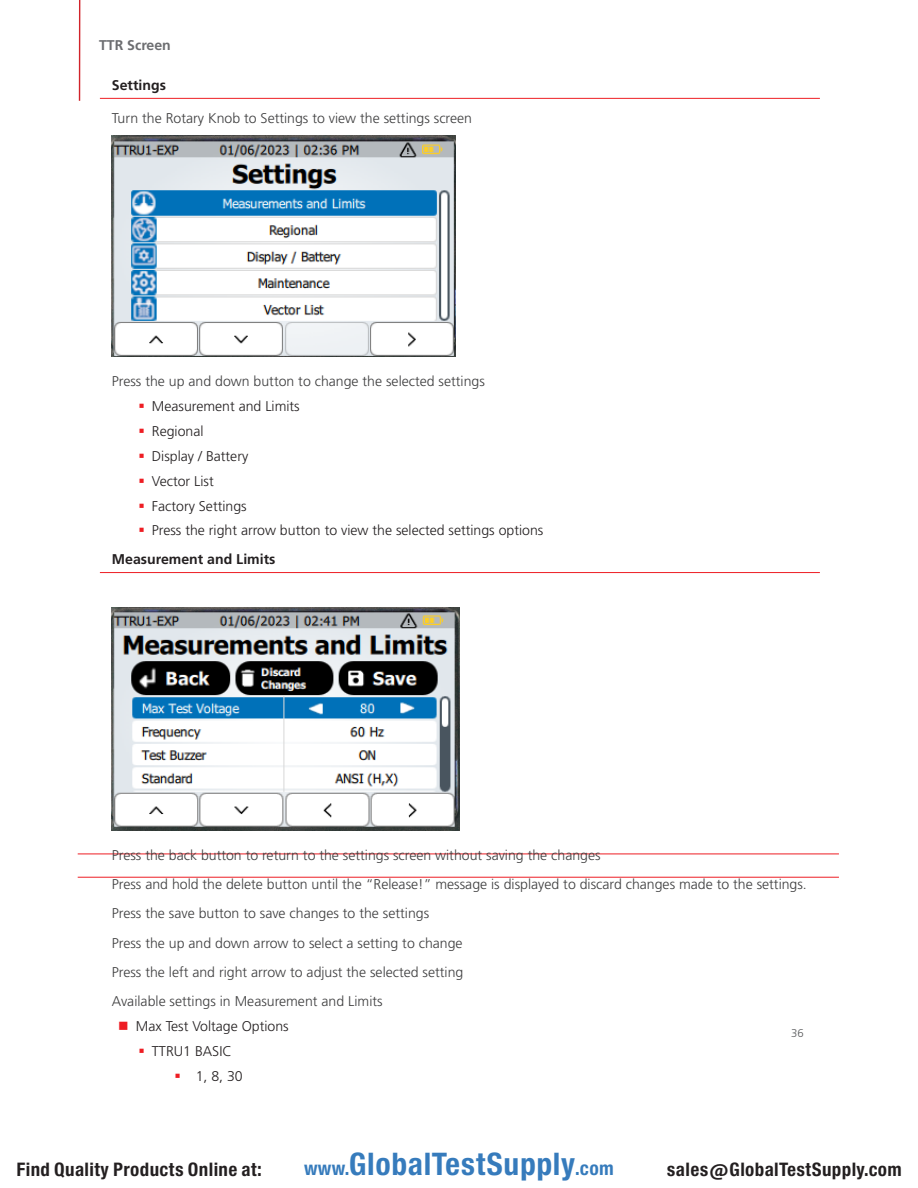
<style>
.page{position:relative;width:918px;height:1188px;background:#fff}
.page>*{position:absolute;margin:0;border:0;box-sizing:border-box;transform-origin:0 0}
.t1{font:29.7px "Europa Gro Nr 2 SBOP Bol Con";letter-spacing:.02em;color:#367bbc}
.t2{font:17.85px "Europa Gro Nr 2 SBOP Bol Con";letter-spacing:.02em;color:#231f20}
.Body{font:300 14.1px "Frutiger LT Pro";color:#3e3e3f}
.t3{font:300 14.1px "Frutiger LT Pro";color:#231f20}
.Lined_Header{font:700 14.1px "Frutiger LT Pro";color:#231f20}
.t4{font:700 14.1px "Frutiger LT Pro";color:#6c6d70}
.t5{font:300 11.25px "Frutiger LT Pro";color:#57585a}
.s1{font-size:18.3px}
</style>
<div class="page">
<hr style="left:78px;top:854px;width:761px;height:1px;background:#ee1d23">
<hr style="left:78px;top:877px;width:761px;height:1px;background:#ee1d23">
<hr style="left:79px;top:0;width:1px;height:101px;background:#d1232a">
<hr style="left:100px;top:98px;width:720px;height:1px;background:#ee1d23">
<hr style="left:100px;top:572px;width:720px;height:1px;background:#ee1d23">
<img style="left:112px;top:135px;width:344px;height:222px">
<img style="left:112px;top:608px;width:347px;height:223px">
<p class="t4" style="left:99px;top:37px;width:73px">TTR Screen</p>
<p class="Lined_Header" style="left:112px;top:77px;width:56px">Settings</p>
<p class="Body" style="left:112px;top:110px;width:362px">Turn the Rotary Knob to Settings to view the settings screen</p>
<p class="Body" style="left:112px;top:373px;width:375px">Press the up and down button to change the selected settings</p>
<p class="t3" style="left:152px;top:398px;width:149px">Measurement and Limits</p>
<p class="t3" style="left:152px;top:423px;width:53px">Regional</p>
<p class="t3" style="left:152px;top:448px;width:98px">Display / Battery</p>
<p class="t3" style="left:152px;top:472px;width:63px">Vector List</p>
<p class="t3" style="left:152px;top:497px;width:96px">Factory Settings</p>
<p class="t3" style="left:152px;top:522px;width:393px">Press the right arrow button to view the selected settings options</p>
<p class="Lined_Header" style="left:112px;top:551px;width:165px">Measurement and Limits</p>
<p class="Body" style="left:112px;top:847px;width:490px">Press the back button to return to the settings screen without saving the changes</p>
<p class="Body" style="left:112px;top:876px;width:697px">Press and hold the delete button until the “Release!” message is displayed to discard changes made to the settings.</p>
<p class="Body" style="left:112px;top:905px;width:319px">Press the save button to save changes to the settings</p>
<p class="Body" style="left:112px;top:934px;width:352px">Press the up and down arrow to select a setting to change</p>
<p class="Body" style="left:112px;top:964px;width:353px">Press the left and right arrow to adjust the selected setting</p>
<p class="Body" style="left:112px;top:993px;width:272px">Available settings in Measurement and Limits</p>
<p class="t3" style="left:136px;top:1018px;width:154px">Max Test Voltage Options</p>
<p class="t3" style="left:152px;top:1043px;width:81px">TTRU1 BASIC</p>
<p class="t3" style="left:196px;top:1068px;width:49px">1, 8, 30</p>
<p class="t5" style="left:791px;top:1026px;width:14px">36</p>
<p class="t2" style="left:16px;top:1159px;width:247px">Find Quality Products Online at:</p>
<h1 class="t1" style="left:304px;top:1147px;width:311px"><span class="s1">www.</span>GlobalTestSupply<span class="s1">.com</span></h1>
<p class="t2" style="left:667px;top:1159px;width:236px">sales@GlobalTestSupply.com</p>
</div>
